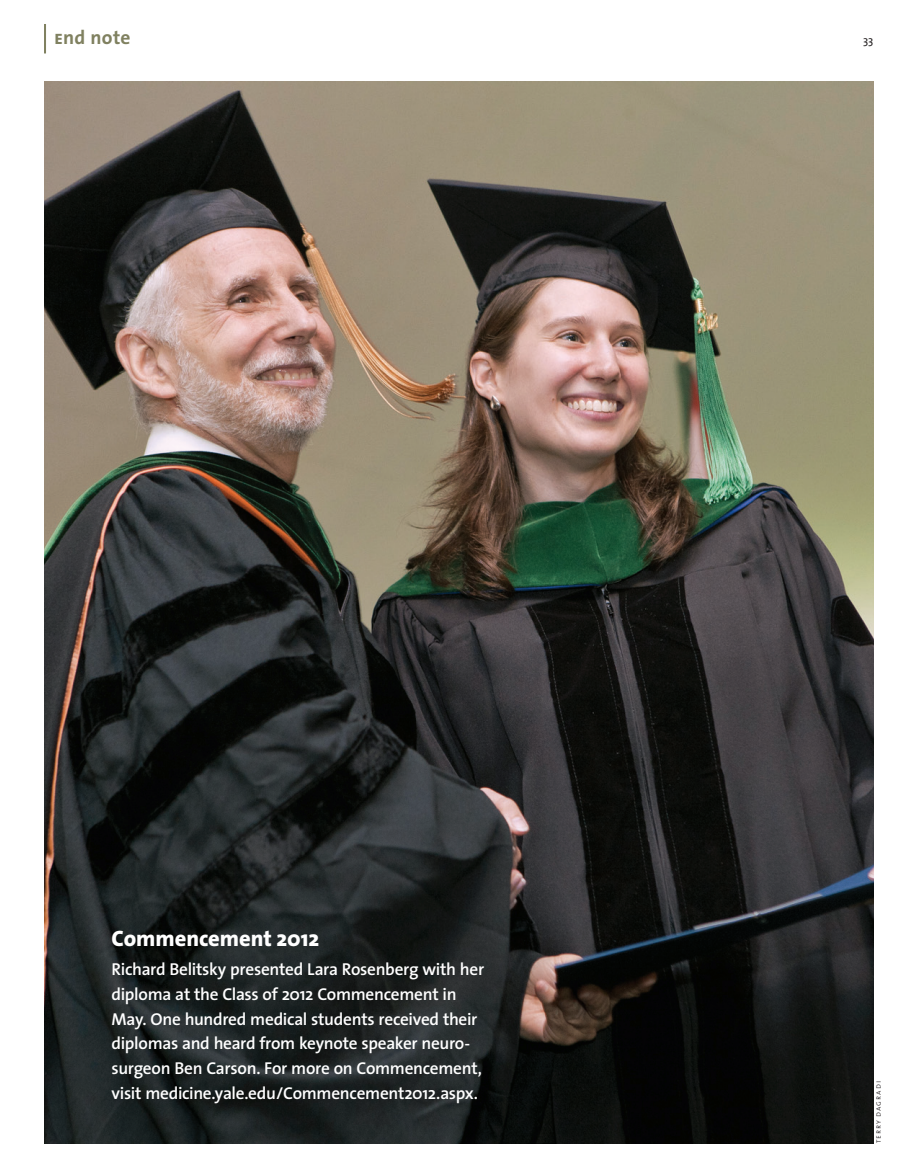
<style>
.page{position:relative;width:905px;height:1175px;background:#fff}
.page>*{position:absolute;margin:0;border:0;box-sizing:border-box;transform-origin:0 0}
.t1{font:800 22.5px "The Sans";letter-spacing:-.005em;color:#fff}
.t2{font:700 19.5px "The Sans";letter-spacing:.015em;color:#808160}
.t3{font:600 17.25px/24.8px "The Sans";letter-spacing:-.015em;color:#fff}
.t4{font:11.25px "The Sans";color:#231f20}
.t5{font:8.25px "The Sans Light Caps";letter-spacing:.11em;color:#231f20}
.s1{font-family:"The Sans Bold Caps";font-weight:400}
</style>
<div class="page">
<hr style="left:44px;top:24px;width:2px;height:29px;background:#808160">
<img style="left:44px;top:81px;width:829px;height:1062px">
<p class="t2" style="left:54px;top:21px;width:78px"><span class="s1">e</span>nd note</p>
<p class="t1" style="left:112px;top:919px;width:209px">Commencement 2012</p>
<p class="t3" style="left:112px;top:956px;width:374px">Richard Belitsky presented Lara Rosenberg with her diploma at the Class of 2012 Commencement in May. One hundred medical students received their diplomas and heard from keynote speaker neuro&shy;surgeon Ben Carson. For more on Commencement, visit medicine.yale.edu/Commencement2012.aspx.</p>
<p class="t4" style="left:863px;top:30px;width:12px">33</p>
<p class="t5" style="left:871px;top:1143px;width:63px;rotate:-90deg">terry dagradi</p>
</div>
